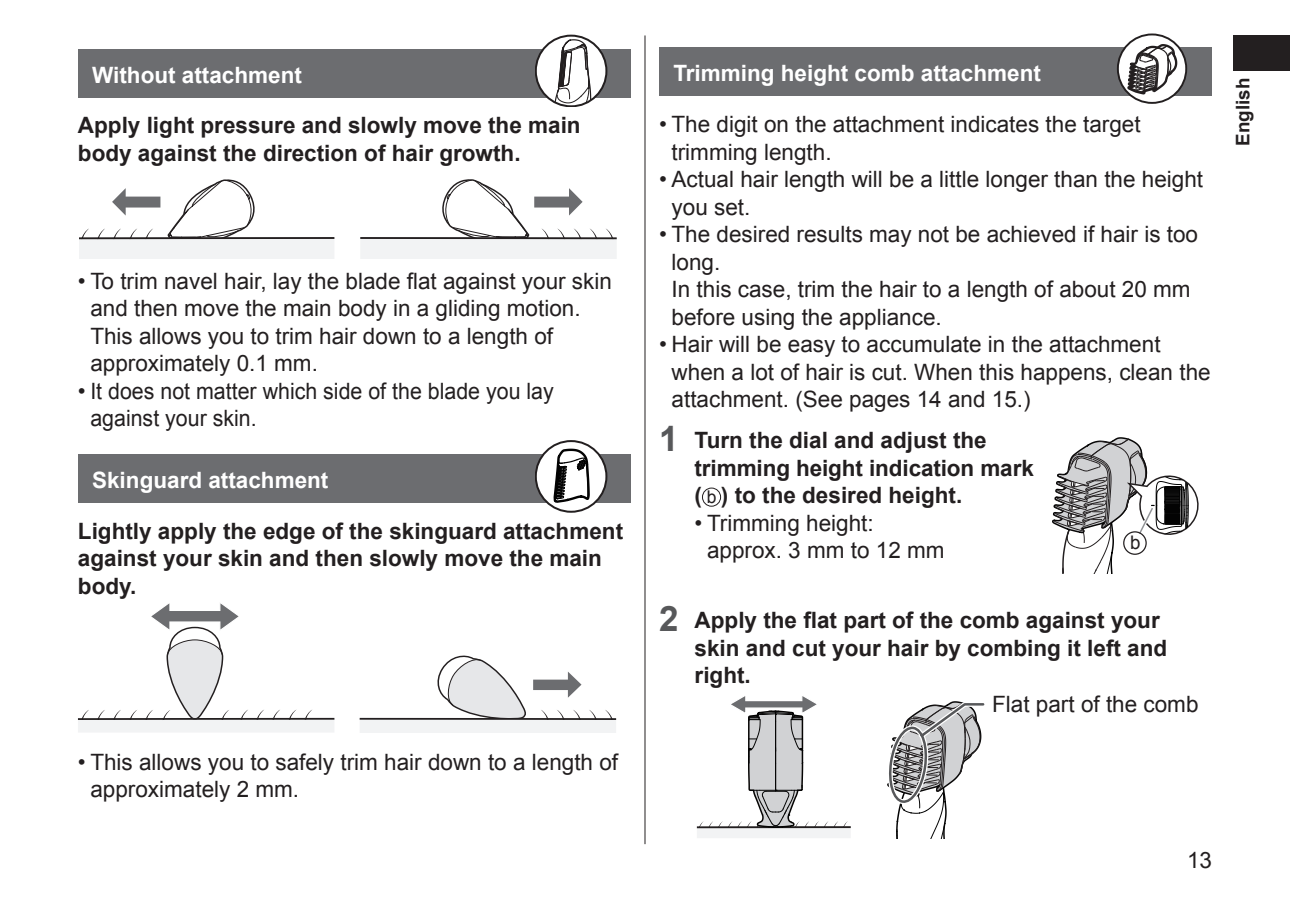
<style>
.page{position:relative;width:1290px;height:908px;background:#fff}
.page>*{position:absolute;margin:0;border:0;box-sizing:border-box;transform-origin:0 0}
.t1{font:22.5px/27.5px "Arial";color:#231f20}
.t2{font:700 22.5px/27.5px "Arial";color:#231f20}
.t3{font:700 22.5px "Arial";color:#fff}
.t4{font:700 18.75px "Arial";color:#231f20}
.t5{font:18.75px "Arial";color:#231f20}
.s1{font-size:35px;color:#57585a}
.s2{font-weight:400;font-size:17.5px}
</style>
<div class="page">
<div style="left:1233px;top:35px;width:57px;height:36px;background:#231f20"></div>
<hr style="left:644px;top:35px;width:1px;height:808px;background:#231f20">
<div style="left:78px;top:49px;width:553px;height:49px;background:#6c6d70"></div>
<div style="left:536px;top:36px;width:70px;height:70px;background:#fff;border-radius:50%"></div>
<div style="left:535px;top:35px;width:72px;height:72px;border:2px solid #231f20;border-radius:50%"></div>
<svg style="left:552px;top:36px;width:40px;height:70px"></svg>
<svg style="left:80px;top:179px;width:255px;height:79px"></svg>
<svg style="left:360px;top:179px;width:257px;height:79px"></svg>
<div style="left:78px;top:454px;width:553px;height:49px;background:#6c6d70"></div>
<div style="left:536px;top:441px;width:70px;height:70px;background:#fff;border-radius:50%"></div>
<div style="left:535px;top:440px;width:72px;height:72px;border:2px solid #231f20;border-radius:50%"></div>
<svg style="left:552px;top:440px;width:39px;height:72px"></svg>
<svg style="left:78px;top:603px;width:257px;height:129px"></svg>
<svg style="left:359px;top:655px;width:257px;height:77px"></svg>
<div style="left:659px;top:47px;width:553px;height:49px;background:#6c6d70"></div>
<svg style="left:1118px;top:34px;width:68px;height:69px"></svg>
<div style="left:1117px;top:33px;width:70px;height:71px;border:2px solid #231f20;border-radius:50%"></div>
<svg style="left:1126px;top:41px;width:52px;height:60px"></svg>
<div style="left:702px;top:487px;width:19px;height:19px;border:1px solid #231f20;border-radius:50%"></div>
<svg style="left:1052px;top:437px;width:147px;height:136px"></svg>
<div style="left:1123px;top:531px;width:24px;height:23px;border:1px solid #231f20;border-radius:50%"></div>
<svg style="left:887px;top:701px;width:98px;height:136px"></svg>
<svg style="left:696px;top:696px;width:155px;height:141px"></svg>
<p class="t3" style="left:92px;top:60px;width:211px">Without attachment</p>
<p class="t2" style="left:78px;top:112px;width:504px">Apply light pressure and slowly move the main body against the direction of hair growth.</p>
<p class="t1" style="left:90px;top:267px;width:523px;text-indent:-12px">• To trim navel hair, lay the blade flat against your skin and then move the main body in a gliding motion.<br>This allows you to trim hair down to a length of approximately 0.1 mm.</p>
<p class="t1" style="left:90px;top:377px;width:465px;text-indent:-12px">• It does not matter which side of the blade you lay against your skin.</p>
<p class="t3" style="left:92px;top:465px;width:238px">Skinguard attachment</p>
<p class="t2" style="left:78px;top:517px;width:547px">Lightly apply the edge of the skinguard attachment against your skin and then slowly move the main body.</p>
<p class="t1" style="left:90px;top:747px;width:529px;text-indent:-12px">• This allows you to safely trim hair down to a length of approximately 2 mm.</p>
<p class="t3" style="left:673px;top:58px;width:369px">Trimming height comb attachment</p>
<p class="t1" style="left:671px;top:111px;width:471px;text-indent:-12px">• The digit on the attachment indicates the target trimming length.</p>
<p class="t1" style="left:671px;top:166px;width:533px;text-indent:-12px">• Actual hair length will be a little longer than the height you set.</p>
<p class="t1" style="left:671px;top:221px;width:528px;text-indent:-12px">• The desired results may not be achieved if hair is too long.<br>In this case, trim the hair to a length of about 20 mm before using the appliance.</p>
<p class="t1" style="left:671px;top:331px;width:541px;text-indent:-12px">• Hair will be easy to accumulate in the attachment when a lot of hair is cut. When this happens, clean the attachment. (See pages 14 and 15.)</p>
<p class="t2" style="left:694px;top:427px;width:341px;text-indent:-35px"><span class="s1">1</span> Turn the dial and adjust the trimming height indication mark ( <span class="s2">b</span> ) to the desired height.</p>
<p class="t1" style="left:707px;top:509px;width:239px;text-indent:-12px">• Trimming height: approx. 3 mm to 12 mm</p>
<p class="t5" style="left:1130px;top:530px;width:12px">b</p>
<p class="t2" style="left:694px;top:607px;width:474px;text-indent:-35px"><span class="s1">2</span> Apply the flat part of the comb against your skin and cut your hair by combing it left and right.</p>
<p class="t1" style="left:992px;top:690px;width:208px">Flat part of the comb</p>
<p class="t4" style="left:1230px;top:146px;width:69px;rotate:-90deg">English</p>
<p class="t1" style="left:1187px;top:846px;width:27px">13</p>
</div>
